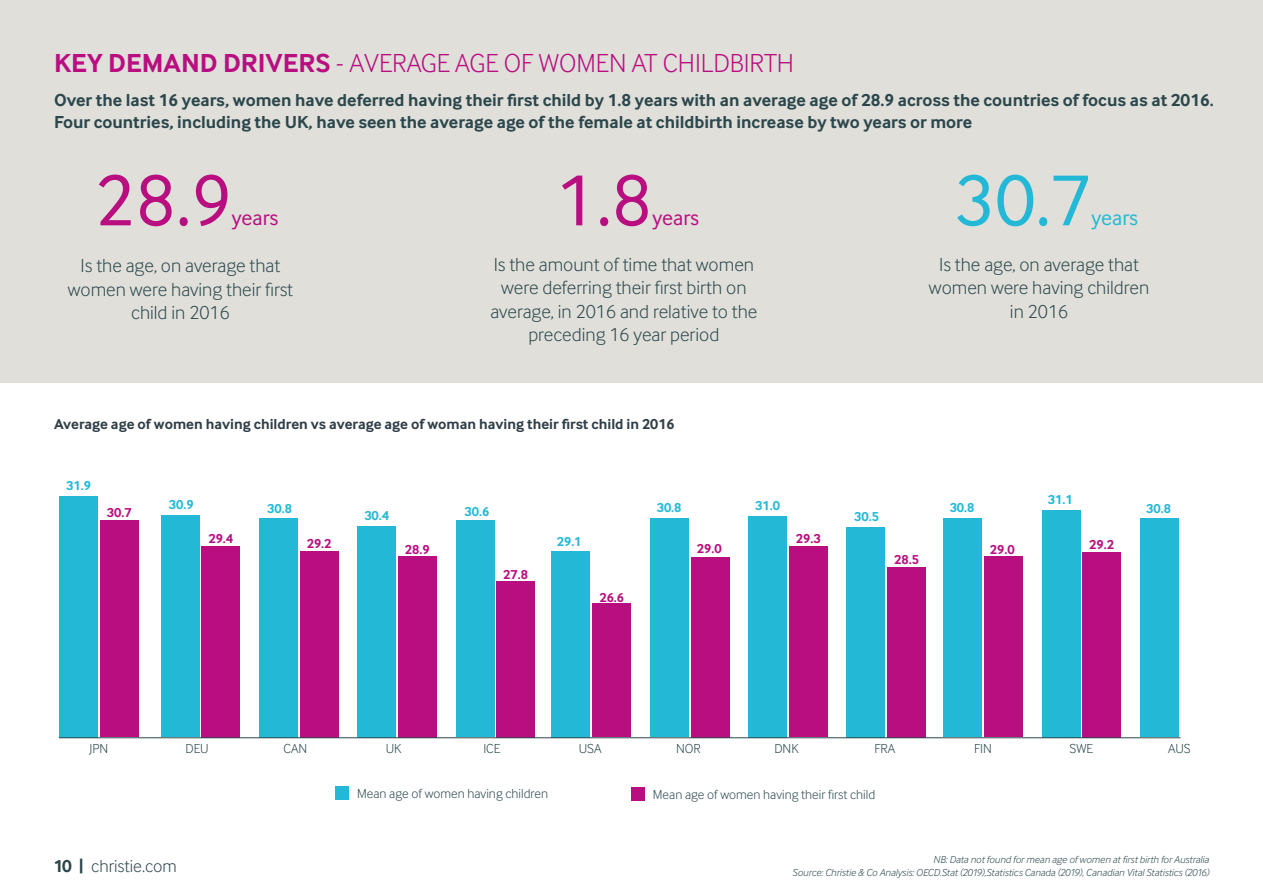
<style>
.page{position:relative;width:1263px;height:893px;background:#fff}
.page>*{position:absolute;margin:0;border:0;box-sizing:border-box;transform-origin:0 0}
.t1{font:75.3px "Inter Face";color:#b80e80}
.t2{font:75.3px "Inter Face";color:#23b9d6}
.t3{font:300 27px "Inter Face";color:#b80e80}
.t4{font:21.75px "Inter Face";color:#b80e80}
.t5{font:21.75px "Inter Face";letter-spacing:-.005em;color:#23b9d6}
.t6{font:300 19.65px/23.5px "Inter Face";color:#2b474c;text-align:center}
.t7{font:700 18px/21.6px "Inter Face";color:#2b474c}
.t8{font:300 18px "Inter Face";color:#2b474c}
.t9{font:700 15px "Inter Face";color:#303e47}
.t10{font:300 13.5px "Inter Face";color:#2b474c}
.t11{font:700 13.5px "Inter Face";color:#23b9d6}
.t12{font:700 13.5px "Inter Face";color:#b80e80}
.t13{font:italic 300 10.5px/12.6px "Inter Face";color:#2b474c;text-align:right}
.s1{font-weight:700}
</style>
<div class="page">
<div style="left:0;top:0;width:1263px;height:383px;background:#e0dfda"></div>
<div style="left:60px;top:496px;width:38px;height:241px;background:#23b9d6"></div>
<div style="left:100px;top:521px;width:39px;height:216px;background:#b80e80"></div>
<div style="left:161px;top:515px;width:38px;height:222px;background:#23b9d6"></div>
<div style="left:202px;top:546px;width:38px;height:191px;background:#b80e80"></div>
<div style="left:259px;top:518px;width:39px;height:219px;background:#23b9d6"></div>
<div style="left:300px;top:551px;width:38px;height:186px;background:#b80e80"></div>
<div style="left:358px;top:526px;width:38px;height:211px;background:#23b9d6"></div>
<div style="left:398px;top:556px;width:39px;height:181px;background:#b80e80"></div>
<div style="left:456px;top:521px;width:38px;height:216px;background:#23b9d6"></div>
<div style="left:496px;top:581px;width:39px;height:156px;background:#b80e80"></div>
<div style="left:551px;top:552px;width:38px;height:186px;background:#23b9d6"></div>
<div style="left:593px;top:604px;width:38px;height:133px;background:#b80e80"></div>
<div style="left:650px;top:518px;width:39px;height:219px;background:#23b9d6"></div>
<div style="left:691px;top:557px;width:38px;height:180px;background:#b80e80"></div>
<div style="left:748px;top:516px;width:39px;height:221px;background:#23b9d6"></div>
<div style="left:789px;top:546px;width:38px;height:191px;background:#b80e80"></div>
<div style="left:847px;top:527px;width:38px;height:210px;background:#23b9d6"></div>
<div style="left:887px;top:567px;width:39px;height:170px;background:#b80e80"></div>
<div style="left:943px;top:518px;width:39px;height:219px;background:#23b9d6"></div>
<div style="left:984px;top:557px;width:38px;height:180px;background:#b80e80"></div>
<div style="left:1042px;top:510px;width:38px;height:227px;background:#23b9d6"></div>
<div style="left:1082px;top:552px;width:39px;height:185px;background:#b80e80"></div>
<div style="left:1140px;top:518px;width:38px;height:219px;background:#23b9d6"></div>
<div style="left:335px;top:787px;width:14px;height:13px;background:#23b9d6"></div>
<div style="left:631px;top:787px;width:14px;height:14px;background:#b80e80"></div>
<hr style="left:59px;top:737px;width:1121px;height:1px;background:#2b474c">
<h2 class="t3" style="left:54px;top:48px;width:742px"><span class="s1">KEY DEMAND DRIVERS</span> - AVERAGE AGE OF WOMEN AT CHILDBIRTH</h2>
<p class="t7" style="left:54px;top:90px;width:1161px">Over the last 16 years, women have deferred having their first child by 1.8 years with an average age of 28.9 across the countries of focus as at 2016.<br>Four countries, including the UK, have seen the average age of the female at childbirth increase by two years or more</p>
<h1 class="t1" style="left:95px;top:158px;width:139px">28.9</h1>
<p class="t4" style="left:232px;top:206px;width:48px">years</p>
<p class="t6" style="left:68px;top:254px;width:227px">Is the age, on average that women were having their first child in 2016</p>
<h1 class="t1" style="left:556px;top:158px;width:98px">1.8</h1>
<p class="t4" style="left:652px;top:206px;width:48px">years</p>
<p class="t6" style="left:490px;top:252px;width:268px">Is the amount of time that women were deferring their first birth on average, in 2016 and relative to the preceding 16 year period</p>
<h1 class="t2" style="left:954px;top:158px;width:139px">30.7</h1>
<p class="t5" style="left:1091px;top:206px;width:48px">years</p>
<p class="t6" style="left:929px;top:252px;width:222px">Is the age, on average that women were having children in 2016</p>
<p class="t9" style="left:54px;top:415px;width:622px">Average age of women having children vs average age of woman having their first child in 2016</p>
<p class="t11" style="left:66px;top:478px;width:26px">31.9</p>
<p class="t12" style="left:107px;top:505px;width:26px">30.7</p>
<p class="t11" style="left:169px;top:497px;width:26px">30.9</p>
<p class="t11" style="left:267px;top:500px;width:26px">30.8</p>
<p class="t11" style="left:364px;top:508px;width:26px">30.4</p>
<p class="t11" style="left:464px;top:503px;width:26px">30.6</p>
<p class="t11" style="left:657px;top:500px;width:26px">30.8</p>
<p class="t11" style="left:755px;top:498px;width:26px">31.0</p>
<p class="t11" style="left:854px;top:508px;width:26px">30.5</p>
<p class="t11" style="left:950px;top:500px;width:26px">30.8</p>
<p class="t11" style="left:1048px;top:492px;width:26px">31.1</p>
<p class="t11" style="left:1146px;top:500px;width:26px">30.8</p>
<p class="t12" style="left:208px;top:530px;width:26px">29.4</p>
<p class="t12" style="left:307px;top:536px;width:26px">29.2</p>
<p class="t12" style="left:405px;top:541px;width:26px">28.9</p>
<p class="t11" style="left:557px;top:534px;width:26px">29.1</p>
<p class="t12" style="left:697px;top:541px;width:26px">29.0</p>
<p class="t12" style="left:796px;top:531px;width:26px">29.3</p>
<p class="t12" style="left:894px;top:551px;width:26px">28.5</p>
<p class="t12" style="left:990px;top:542px;width:26px">29.0</p>
<p class="t12" style="left:1089px;top:536px;width:26px">29.2</p>
<p class="t12" style="left:503px;top:566px;width:26px">27.8</p>
<p class="t12" style="left:599px;top:589px;width:26px">26.6</p>
<p class="t10" style="left:90px;top:741px;width:20px">JPN</p>
<p class="t10" style="left:186px;top:741px;width:25px">DEU</p>
<p class="t10" style="left:284px;top:741px;width:25px">CAN</p>
<p class="t10" style="left:386px;top:741px;width:17px">UK</p>
<p class="t10" style="left:483px;top:741px;width:19px">ICE</p>
<p class="t10" style="left:579px;top:741px;width:24px">USA</p>
<p class="t10" style="left:676px;top:741px;width:26px">NOR</p>
<p class="t10" style="left:774px;top:741px;width:26px">DNK</p>
<p class="t10" style="left:874px;top:741px;width:22px">FRA</p>
<p class="t10" style="left:974px;top:741px;width:19px">FIN</p>
<p class="t10" style="left:1069px;top:741px;width:25px">SWE</p>
<p class="t10" style="left:1168px;top:741px;width:24px">AUS</p>
<p class="t10" style="left:357px;top:786px;width:192px">Mean age of women having children</p>
<p class="t10" style="left:653px;top:786px;width:224px">Mean age of women having their first child</p>
<p class="t8" style="left:54px;top:856px;width:124px"><span class="s1">10 |</span> christie.com</p>
<p class="t13" style="left:792px;top:853px;width:418px">NB: Data not found for mean age of women at first birth for Australia<br>Source: Christie &amp; Co Analysis: OECD.Stat (2019),Statistics Canada (2019), Canadian Vital Statistics (2016)</p>
</div>
